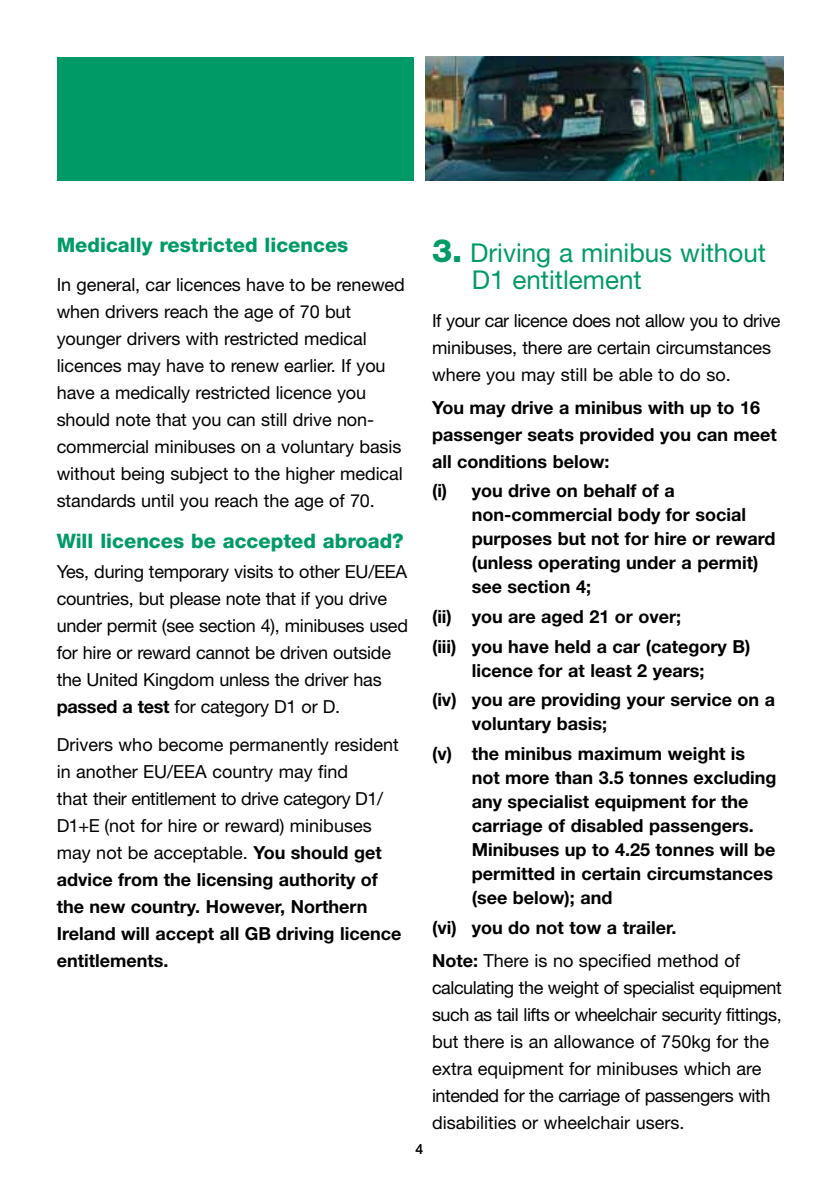
<style>
.page{position:relative;width:840px;height:1191px;background:#fff}
.page>*{position:absolute;margin:0;border:0;box-sizing:border-box;transform-origin:0 0}
.Titles{font:26px/27px "Helvetica Neue";color:#009a66}
.Subs{font:800 20px "Helvetica Neue";color:#009a66}
.Body{font:800 20px "Helvetica Neue";color:#009a66}
.Body-2{font:18px/27px "Helvetica Neue";letter-spacing:-.005em;color:#000}
.Numbered_text{font:700 18px/24px "Helvetica Neue";color:#000}
.Body-3{font:18px/27px "Helvetica Neue";letter-spacing:-.025em;color:#000}
.Body-4{font:700 18px/27px "Helvetica Neue";color:#000}
.Bullets{font:14px "Helvetica Neue";color:#000}
.s1{font-weight:700}
.s2{font-weight:800;font-size:32px}
</style>
<div class="page">
<div style="left:57px;top:57px;width:357px;height:123px;background:#009a66"></div>
<img style="left:425px;top:57px;width:357px;height:123px">
<p class="Body" style="left:57px;top:233px;width:293px">Medically restricted licences</p>
<p class="Body-2" style="left:57px;top:270px;width:349px">In general, car licences have to be renewed when drivers reach the age of 70 but younger drivers with restricted medical licences may have to renew earlier. If you have a medically restricted licence you should note that you can still drive non&shy;commercial minibuses on a voluntary basis without being subject to the higher medical standards until you reach the age of 70.</p>
<h6 class="Subs" style="left:57px;top:529px;width:348px">Will licences be accepted abroad?</h6>
<p class="Body-2" style="left:57px;top:557px;width:352px">Yes, during temporary visits to other EU/EEA countries, but please note that if you drive under permit (see section 4), minibuses used for hire or reward cannot be driven outside the United Kingdom unless the driver has <span class="s1">passed a test</span> for category D1 or D.</p>
<p class="Body-2" style="left:57px;top:731px;width:346px">Drivers who become permanently resident in another EU/EEA country may find<br>that their entitlement to drive category D1/ D1+E (not for hire or reward) minibuses may not be acceptable. <span class="s1">You should get advice from the licensing authority of the new country. However, Northern Ireland will accept all GB driving licence entitlements.</span></p>
<p class="Bullets" style="left:415px;top:1140px;width:9px">4</p>
<h5 class="Titles" style="left:471px;top:238px;width:296px;text-indent:-40px"><span class="s2">3.</span> Driving a minibus without<br>D1 entitlement</h5>
<p class="Body-2" style="left:432px;top:307px;width:350px">If your car licence does not allow you to drive minibuses, there are certain circumstances where you may still be able to do so.</p>
<p class="Body-4" style="left:432px;top:393px;width:346px">You may drive a minibus with up to 16 passenger seats provided you can meet all conditions below:</p>
<h4 class="Numbered_text" style="left:471px;top:478px;width:305px;text-indent:-40px">(i) you drive on behalf of a non-commercial body for social purposes but not for hire or reward (unless operating under a permit) see section 4;</h4>
<h4 class="Numbered_text" style="left:432px;top:604px;width:250px">(ii) you are aged 21 or over;</h4>
<h4 class="Numbered_text" style="left:432px;top:634px;width:320px;text-align:center">(iii) you have held a car (category B) licence for at least 2 years;</h4>
<h4 class="Numbered_text" style="left:471px;top:687px;width:305px;text-indent:-40px">(iv) you are providing your service on a voluntary basis;</h4>
<h4 class="Numbered_text" style="left:471px;top:741px;width:306px;text-indent:-40px">(v) the minibus maximum weight is not more than 3.5 tonnes excluding any specialist equipment for the carriage of disabled passengers.<br>Minibuses up to 4.25 tonnes will be permitted in certain circumstances (see below); and</h4>
<h4 class="Numbered_text" style="left:432px;top:915px;width:246px">(vi) you do not tow a trailer.</h4>
<p class="Body-3" style="left:432px;top:946px;width:351px"><span class="s1">Note:</span> There is no specified method of calculating the weight of specialist equipment such as tail lifts or wheelchair security fittings, but there is an allowance of 750kg for the extra equipment for minibuses which are intended for the carriage of passengers with disabilities or wheelchair users.</p>
</div>
